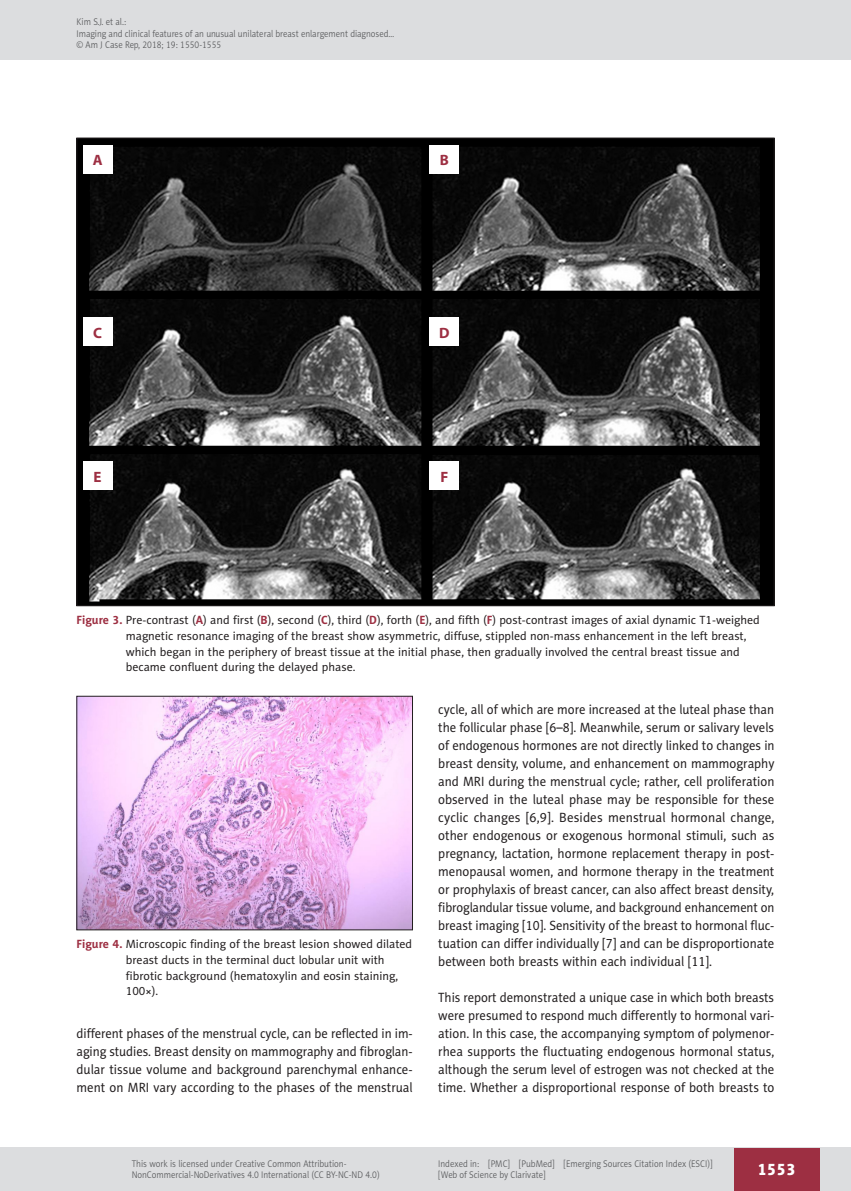
<style>
.page{position:relative;width:851px;height:1191px;background:#fff}
.page>*{position:absolute;margin:0;border:0;box-sizing:border-box;transform-origin:0 0}
.t1{font:16.5px "Naomi Sans EFN Heavy";color:#fff}
.t2{font:700 15px "Myriad Pro";color:#9d2f42}
.AJCR_Body{font:13.5px/18px "Naomi Sans EFN";color:#231f20;text-align:justify;scale:.95 1}
.AJCR_Body-2{font:13.5px/18px "Naomi Sans EFN";color:#231f20;text-align:justify;scale:.94 1}
.AJCR_Rycina_tytul{font:12px/15.8px "Naomi Sans EFN";color:#231f20}
.t3{font:9.75px/11.2px "Naomi Sans EFN Light";color:#57585a;scale:.9 1}
.s1{font-weight:700;color:#9d2f42}
</style>
<div class="page">
<img style="left:79px;top:140px;width:693px;height:464px">
<div style="left:83px;top:146px;width:29px;height:28px;background:#fff"></div>
<div style="left:83px;top:318px;width:29px;height:28px;background:#fff"></div>
<div style="left:83px;top:462px;width:29px;height:28px;background:#fff"></div>
<div style="left:429px;top:146px;width:30px;height:28px;background:#fff"></div>
<div style="left:429px;top:318px;width:30px;height:28px;background:#fff"></div>
<div style="left:429px;top:462px;width:30px;height:28px;background:#fff"></div>
<img style="left:79px;top:698px;width:331px;height:230px">
<div style="left:77px;top:696px;width:335px;height:234px;border:1px solid #231f20"></div>
<div style="left:0;top:1148px;width:850px;height:43px;background:#dcdddf"></div>
<div style="left:733px;top:1147px;width:86px;height:43px;background:#9d2f42"></div>
<div style="left:0;top:0;width:850px;height:60px;background:#dcdddf"></div>
<p class="t3" style="left:77px;top:16px;width:354px">Kim S.J. et al.:<br>Imaging and clinical features of an unusual unilateral breast enlargement diagnosed… © Am J Case Rep, 2018; 19: 1550-1555</p>
<p class="t2" style="left:93px;top:151px;width:11px">A</p>
<p class="t2" style="left:440px;top:151px;width:11px">B</p>
<p class="t2" style="left:93px;top:323px;width:10px">C</p>
<p class="t2" style="left:94px;top:467px;width:10px">E</p>
<p class="t2" style="left:439px;top:323px;width:12px">D</p>
<p class="t2" style="left:440px;top:467px;width:9px">F</p>
<p class="AJCR_Rycina_tytul" style="left:126px;top:612px;width:635px;text-indent:-49px"><span class="s1">Figure 3.</span> Pre-contrast (<span class="s1">A</span>) and first (<span class="s1">B</span>), second (<span class="s1">C</span>), third (<span class="s1">D</span>), forth (<span class="s1">E</span>), and fifth (<span class="s1">F</span>) post-contrast images of axial dynamic T1-weighed magnetic resonance imaging of the breast show asymmetric, diffuse, stippled non-mass enhancement in the left breast, which began in the periphery of breast tissue at the initial phase, then gradually involved the central breast tissue and became confluent during the delayed phase.</p>
<p class="AJCR_Rycina_tytul" style="left:126px;top:936px;width:288px;text-indent:-49px"><span class="s1">Figure 4.</span> Microscopic finding of the breast lesion showed dilated breast ducts in the terminal duct lobular unit with fibrotic background (hematoxylin and eosin staining, 100×).</p>
<p class="AJCR_Body-2" style="left:77px;top:1024px;width:359px">different phases of the menstrual cycle, can be reflected in im&shy;aging studies. Breast density on mammography and fibroglan&shy;dular tissue volume and background parenchymal enhance&shy;ment on MRI vary according to the phases of the menstrual</p>
<p class="t3" style="left:132px;top:1158px;width:277px">This work is licensed under Creative Common Attribution-<br>NonCommercial-NoDerivatives 4.0 International (CC BY-NC-ND 4.0)</p>
<p class="AJCR_Body" style="left:438px;top:700px;width:355px">cycle, all of which are more increased at the luteal phase than the follicular phase [6–8]. Meanwhile, serum or salivary levels of endogenous hormones are not directly linked to changes in breast density, volume, and enhancement on mammography and MRI during the menstrual cycle; rather, cell proliferation observed in the luteal phase may be responsible for these cyclic changes [6,9]. Besides menstrual hormonal change, other endogenous or exogenous hormonal stimuli, such as pregnancy, lactation, hormone replacement therapy in post&shy;menopausal women, and hormone therapy in the treatment or prophylaxis of breast cancer, can also affect breast density, fibroglandular tissue volume, and background enhancement on breast imaging [10]. Sensitivity of the breast to hormonal fluc&shy;tuation can differ individually [7] and can be disproportionate between both breasts within each individual [11].</p>
<p class="AJCR_Body-2" style="left:438px;top:988px;width:359px">This report demonstrated a unique case in which both breasts were presumed to respond much differently to hormonal vari&shy;ation. In this case, the accompanying symptom of polymenor&shy;rhea supports the fluctuating endogenous hormonal status, although the serum level of estrogen was not checked at the time. Whether a disproportional response of both breasts to</p>
<p class="t3" style="left:438px;top:1158px;width:306px">Indexed in: [PMC] [PubMed] [Emerging Sources Citation Index (ESCI)] [Web of Science by Clarivate]</p>
<p class="t1" style="left:757px;top:1159px;width:40px">1553</p>
</div>
